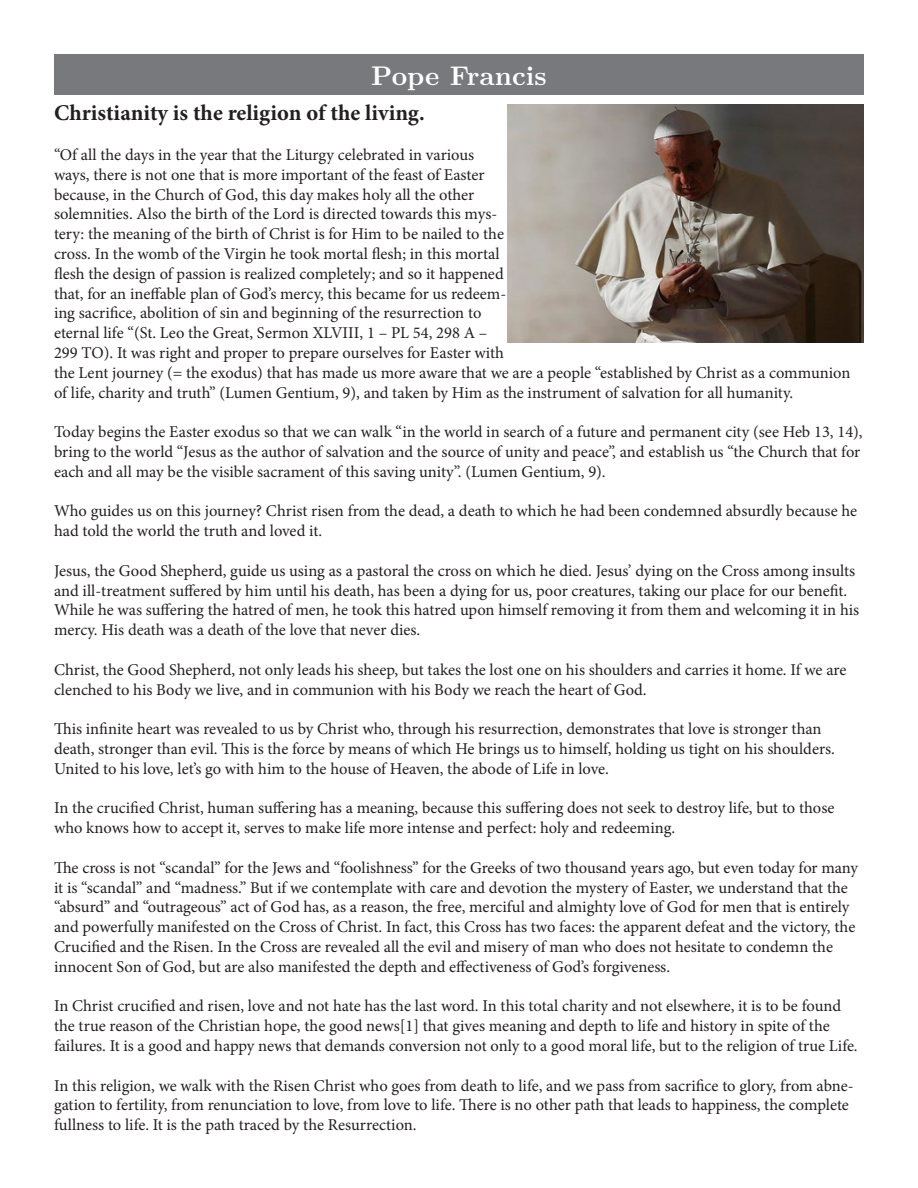
<style>
.page{position:relative;width:918px;height:1188px;background:#fff}
.page>*{position:absolute;margin:0;border:0;box-sizing:border-box;transform-origin:0 0}
.t1{font:700 27px "LM Roman 10";color:#fff}
.t2{font:700 22.5px "Minion Pro";color:#231f20}
.t3{font:16.5px/19.8px "Minion Pro";letter-spacing:-.005em;color:#231f20}
</style>
<div class="page">
<div style="left:54px;top:55px;width:810px;height:40px;background:#77797c"></div>
<img style="left:508px;top:105px;width:356px;height:237px">
<h1 class="t1" style="left:371px;top:54px;width:177px">Pope Francis</h1>
<h2 class="t2" style="left:54px;top:97px;width:372px">Christianity is the religion of the living.</h2>
<p class="t3" style="left:54px;top:145px;width:798px">“Of all the days in the year that the Liturgy celebrated in various<br>ways, there is not one that is more important of the feast of Easter<br>because, in the Church of God, this day makes holy all the other<br>solemnities. Also the birth of the Lord is directed towards this mys-<br>tery: the meaning of the birth of Christ is for Him to be nailed to the<br>cross. In the womb of the Virgin he took mortal flesh; in this mortal<br>flesh the design of passion is realized completely; and so it happened<br>that, for an ineffable plan of God’s mercy, this became for us redeem-<br>ing sacrifice, abolition of sin and beginning of the resurrection to<br>eternal life “(St. Leo the Great, Sermon XLVIII, 1 – PL 54, 298 A –<br>299 TO). It was right and proper to prepare ourselves for Easter with<br>the Lent journey (= the exodus) that has made us more aware that we are a people “established by Christ as a communion of life, charity and truth” (Lumen Gentium, 9), and taken by Him as the instrument of salvation for all humanity.</p>
<p class="t3" style="left:54px;top:422px;width:810px">Today begins the Easter exodus so that we can walk “in the world in search of a future and permanent city (see Heb 13, 14), bring to the world “Jesus as the author of salvation and the source of unity and peace”, and establish us “the Church that for each and all may be the visible sacrament of this saving unity”. (Lumen Gentium, 9).</p>
<p class="t3" style="left:54px;top:501px;width:805px">Who guides us on this journey? Christ risen from the dead, a death to which he had been condemned absurdly because he had told the world the truth and loved it.</p>
<p class="t3" style="left:54px;top:561px;width:807px">Jesus, the Good Shepherd, guide us using as a pastoral the cross on which he died. Jesus’ dying on the Cross among insults and ill-treatment suffered by him until his death, has been a dying for us, poor creatures, taking our place for our benefit.<br>While he was suffering the hatred of men, he took this hatred upon himself removing it from them and welcoming it in his mercy. His death was a death of the love that never dies.</p>
<p class="t3" style="left:54px;top:660px;width:794px">Christ, the Good Shepherd, not only leads his sheep, but takes the lost one on his shoulders and carries it home. If we are clenched to his Body we live, and in communion with his Body we reach the heart of God.</p>
<p class="t3" style="left:54px;top:719px;width:782px">This infinite heart was revealed to us by Christ who, through his resurrection, demonstrates that love is stronger than death, stronger than evil. This is the force by means of which He brings us to himself, holding us tight on his shoulders.<br>United to his love, let’s go with him to the house of Heaven, the abode of Life in love.</p>
<p class="t3" style="left:54px;top:798px;width:782px">In the crucified Christ, human suffering has a meaning, because this suffering does not seek to destroy life, but to those who knows how to accept it, serves to make life more intense and perfect: holy and redeeming.</p>
<p class="t3" style="left:54px;top:858px;width:806px">The cross is not “scandal” for the Jews and “foolishness” for the Greeks of two thousand years ago, but even today for many it is “scandal” and “madness.” But if we contemplate with care and devotion the mystery of Easter, we understand that the “absurd” and “outrageous” act of God has, as a reason, the free, merciful and almighty love of God for men that is entirely and powerfully manifested on the Cross of Christ. In fact, this Cross has two faces: the apparent defeat and the victory, the Crucified and the Risen. In the Cross are revealed all the evil and misery of man who does not hesitate to condemn the innocent Son of God, but are also manifested the depth and effectiveness of God’s forgiveness.</p>
<p class="t3" style="left:54px;top:996px;width:805px">In Christ crucified and risen, love and not hate has the last word. In this total charity and not elsewhere, it is to be found the true reason of the Christian hope, the good news[1] that gives meaning and depth to life and history in spite of the failures. It is a good and happy news that demands conversion not only to a good moral life, but to the religion of true Life.</p>
<p class="t3" style="left:54px;top:1076px;width:801px">In this religion, we walk with the Risen Christ who goes from death to life, and we pass from sacrifice to glory, from abne&shy;gation to fertility, from renunciation to love, from love to life. There is no other path that leads to happiness, the complete fullness to life. It is the path traced by the Resurrection.</p>
</div>
